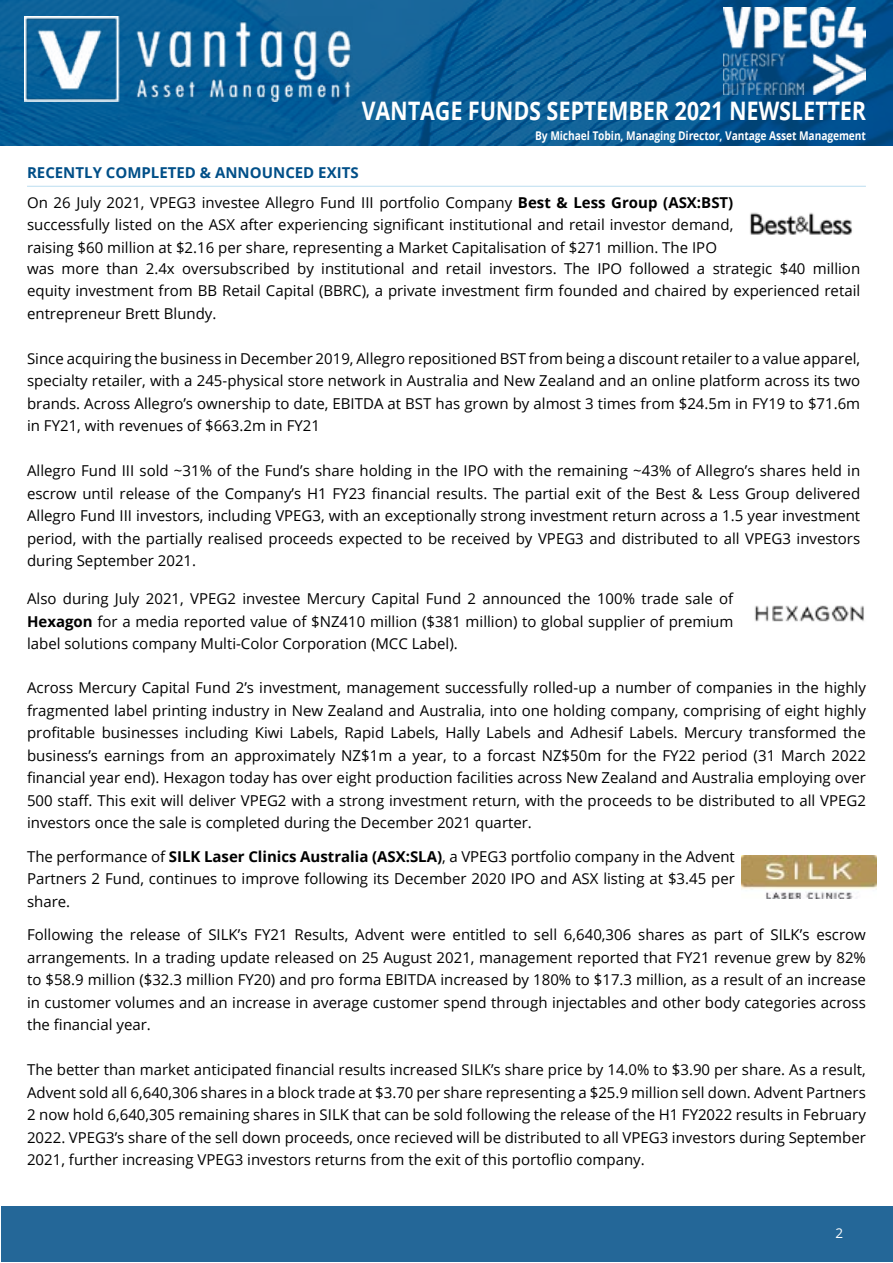
<style>
.page{position:relative;width:893px;height:1263px;background:#fff}
.page>*{position:absolute;margin:0;border:0;box-sizing:border-box;transform-origin:0 0}
.t1{font:700 25.5px "Open Sans";color:#fff;scale:.84 1}
.t2{font:15px/22.5px "Open Sans";color:#000;text-align:justify}
.t3{font:13.5px "Open Sans";color:#fff}
.t4{font:700 12px "Open Sans";color:#fff;scale:.84 1}
.s1{font-weight:700;color:#004f88}
.s2{font-weight:700}
</style>
<div class="page">
<div style="left:1px;top:1206px;width:891px;height:56px;background:#246798"></div>
<img style="left:0;top:0;width:893px;height:145px">
<img style="left:24px;top:17px;width:329px;height:85px">
<img style="left:724px;top:8px;width:141px;height:87px">
<hr style="left:27px;top:186px;width:839px;height:1px;background:#bbddf0">
<img style="left:750px;top:212px;width:103px;height:23px">
<img style="left:755px;top:605px;width:109px;height:17px">
<img style="left:741px;top:855px;width:136px;height:43px">
<h1 class="t1" style="left:362px;top:93px;width:602px">VANTAGE FUNDS SEPTEMBER 2021 NEWSLETTER</h1>
<p class="t4" style="left:535px;top:127px;width:396px">By Michael Tobin, Managing Director, Vantage Asset Management</p>
<p class="t2" style="left:27px;top:158px;width:708px;line-height:29.2px"><span class="s1">RECENTLY COMPLETED &amp; ANNOUNCED EXITS<br></span>On 26 July 2021, VPEG3 investee Allegro Fund III portfolio Company <span class="s2">Best &amp; Less Group (ASX:BST)</span></p>
<p class="t2" style="left:27px;top:213px;width:835px;text-align:left">successfully listed on the ASX after experiencing significant institutional and retail investor demand,<br>raising $60 million at $2.16 per share, representing a Market Capitalisation of $271 million. The IPO<br>was more than 2.4x oversubscribed by institutional and retail investors. The IPO followed a strategic $40 million equity investment from BB Retail Capital (BBRC), a private investment firm founded and chaired by experienced retail entrepreneur Brett Blundy.</p>
<p class="t2" style="left:27px;top:347px;width:835px">Since acquiring the business in December 2019, Allegro repositioned BST from being a discount retailer to a value apparel, specialty retailer, with a 245-physical store network in Australia and New Zealand and an online platform across its two brands. Across Allegro’s ownership to date, EBITDA at BST has grown by almost 3 times from $24.5m in FY19 to $71.6m in FY21, with revenues of $663.2m in FY21</p>
<p class="t2" style="left:27px;top:459px;width:835px">Allegro Fund III sold ~31% of the Fund’s share holding in the IPO with the remaining ~43% of Allegro’s shares held in escrow until release of the Company’s H1 FY23 financial results. The partial exit of the Best &amp; Less Group delivered Allegro Fund III investors, including VPEG3, with an exceptionally strong investment return across a 1.5 year investment period, with the partially realised proceeds expected to be received by VPEG3 and distributed to all VPEG3 investors during September 2021.</p>
<p class="t2" style="left:27px;top:587px;width:708px">Also during July 2021, VPEG2 investee Mercury Capital Fund 2 announced the 100% trade sale of <span class="s2">Hexagon</span> for a media reported value of $NZ410 million ($381 million) to global supplier of premium label solutions company Multi-Color Corporation (MCC Label).</p>
<p class="t2" style="left:27px;top:676px;width:840px">Across Mercury Capital Fund 2’s investment, management successfully rolled-up a number of companies in the highly fragmented label printing industry in New Zealand and Australia, into one holding company, comprising of eight highly profitable businesses including Kiwi Labels, Rapid Labels, Hally Labels and Adhesif Labels. Mercury transformed the business’s earnings from an approximately NZ$1m a year, to a forcast NZ$50m for the FY22 period (31 March 2022 financial year end). Hexagon today has over eight production facilities across New Zealand and Australia employing over 500 staff. This exit will deliver VPEG2 with a strong investment return, with the proceeds to be distributed to all VPEG2 investors once the sale is completed during the December 2021 quarter.</p>
<p class="t2" style="left:27px;top:845px;width:709px">The performance of <span class="s2">SILK Laser Clinics Australia (ASX:SLA)</span>, a VPEG3 portfolio company in the Advent Partners 2 Fund, continues to improve following its December 2020 IPO and ASX listing at $3.45 per share.</p>
<p class="t2" style="left:27px;top:923px;width:840px">Following the release of SILK’s FY21 Results, Advent were entitled to sell 6,640,306 shares as part of SILK’s escrow arrangements. In a trading update released on 25 August 2021, management reported that FY21 revenue grew by 82% to $58.9 million ($32.3 million FY20) and pro forma EBITDA increased by 180% to $17.3 million, as a result of an increase in customer volumes and an increase in average customer spend through injectables and other body categories across the financial year.</p>
<p class="t2" style="left:27px;top:1058px;width:840px">The better than market anticipated financial results increased SILK’s share price by 14.0% to $3.90 per share. As a result, Advent sold all 6,640,306 shares in a block trade at $3.70 per share representing a $25.9 million sell down. Advent Partners 2 now hold 6,640,305 remaining shares in SILK that can be sold following the release of the H1 FY2022 results in February 2022. VPEG3’s share of the sell down proceeds, once recieved will be distributed to all VPEG3 investors during September 2021, further increasing VPEG3 investors returns from the exit of this portoflio company.</p>
<p class="t3" style="left:835px;top:1223px;width:9px">2</p>
</div>
